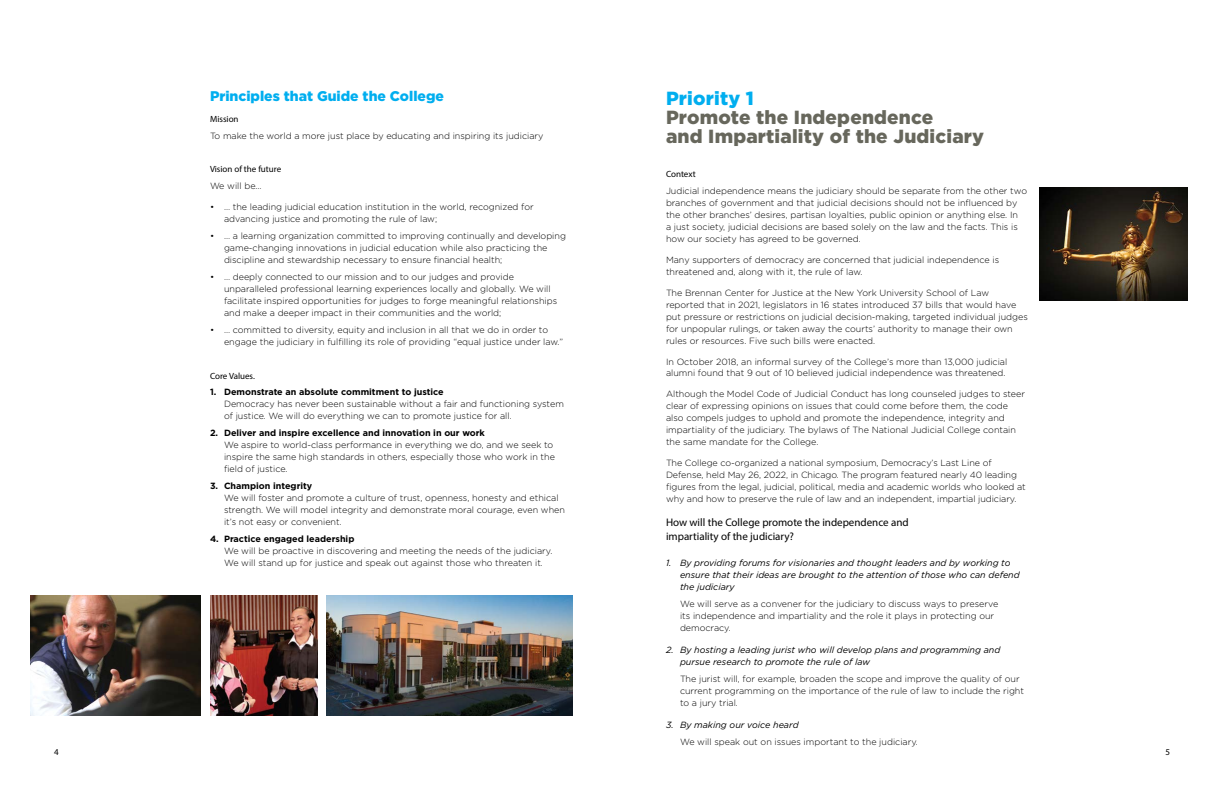
<style>
.page{position:relative;width:1224px;height:792px;background:#fff}
.page>*{position:absolute;margin:0;border:0;box-sizing:border-box;transform-origin:0 0}
.t1{font:900 19px/19px "Gotham";letter-spacing:.01em;color:#67675c}
.t2{font:900 19px "Gotham";letter-spacing:.01em;color:#00aeef}
.t3{font:900 14px "Gotham";color:#00aeef}
.t4{font:11px/14px "Myriad Pro";color:#000}
.t5{font:300 9px/12px "Gotham";color:#000}
.t6{font:italic 9px/12px "Gotham";color:#000}
.t7{font:700 9px "Gotham";color:#000}
.t8{font:9px "Myriad Pro";color:#000}
</style>
<div class="page">
<img style="left:327px;top:595px;width:246px;height:121px">
<img style="left:210px;top:595px;width:107px;height:121px">
<img style="left:31px;top:595px;width:169px;height:121px">
<img style="left:1040px;top:187px;width:148px;height:114px">
<h2 class="t3" style="left:210px;top:87px;width:235px">Principles that Guide the College</h2>
<p class="t8" style="left:210px;top:114px;width:30px">Mission</p>
<p class="t5" style="left:210px;top:129px;width:335px">To make the world a more just place by educating and inspiring its judiciary</p>
<p class="t8" style="left:210px;top:164px;width:73px">Vision of the future</p>
<p class="t5" style="left:210px;top:179px;width:53px">We will be…</p>
<p class="t5" style="left:224px;top:200px;width:311px;text-indent:-14px">• … the leading judicial education institution in the world, recognized for advancing justice and promoting the rule of law;</p>
<p class="t5" style="left:224px;top:229px;width:343px;text-indent:-14px">• … a learning organization committed to improving continually and developing game-changing innovations in judicial education while also practicing the discipline and stewardship necessary to ensure financial health;</p>
<p class="t5" style="left:224px;top:270px;width:335px;text-indent:-14px">• … deeply connected to our mission and to our judges and provide unparalleled professional learning experiences locally and globally. We will facilitate inspired opportunities for judges to forge meaningful relationships and make a deeper impact in their communities and the world;</p>
<p class="t5" style="left:224px;top:323px;width:341px;text-indent:-14px">• … committed to diversity, equity and inclusion in all that we do in order to engage the judiciary in fulfilling its role of providing “equal justice under law.”</p>
<p class="t8" style="left:210px;top:370px;width:46px">Core Values.</p>
<p class="t7" style="left:210px;top:386px;width:235px">1. Demonstrate an absolute commitment to justice</p>
<p class="t5" style="left:224px;top:398px;width:341px">Democracy has never been sustainable without a fair and functioning system of justice. We will do everything we can to promote justice for all.</p>
<p class="t7" style="left:210px;top:427px;width:276px">2. Deliver and inspire excellence and innovation in our work</p>
<p class="t5" style="left:224px;top:439px;width:333px">We aspire to world-class performance in everything we do, and we seek to inspire the same high standards in others, especially those who work in the field of justice.</p>
<p class="t7" style="left:210px;top:480px;width:104px">3. Champion integrity</p>
<p class="t5" style="left:224px;top:492px;width:342px">We will foster and promote a culture of trust, openness, honesty and ethical strength. We will model integrity and demonstrate moral courage, even when it’s not easy or convenient.</p>
<p class="t7" style="left:210px;top:533px;width:146px">4. Practice engaged leadership</p>
<p class="t5" style="left:224px;top:545px;width:330px">We will be proactive in discovering and meeting the needs of the judiciary.<br>We will stand up for justice and speak out against those who threaten it.</p>
<h1 class="t2" style="left:666px;top:85px;width:89px">Priority 1</h1>
<h1 class="t1" style="left:666px;top:108px;width:320px">Promote the Independence<br>and Impartiality of the Judiciary</h1>
<p class="t8" style="left:666px;top:168px;width:31px">Context</p>
<p class="t5" style="left:666px;top:184px;width:363px">Judicial independence means the judiciary should be separate from the other two branches of government and that judicial decisions should not be influenced by the other branches’ desires, partisan loyalties, public opinion or anything else. In<br>a just society, judicial decisions are based solely on the law and the facts. This is how our society has agreed to be governed.</p>
<p class="t5" style="left:666px;top:253px;width:335px">Many supporters of democracy are concerned that judicial independence is threatened and, along with it, the rule of law.</p>
<p class="t5" style="left:666px;top:286px;width:363px">The Brennan Center for Justice at the New York University School of Law reported that in 2021, legislators in 16 states introduced 37 bills that would have put pressure or restrictions on judicial decision-making, targeted individual judges for unpopular rulings, or taken away the courts’ authority to manage their own rules or resources. Five such bills were enacted.</p>
<p class="t5" style="left:666px;top:355px;width:343px">In October 2018, an informal survey of the College’s more than 13,000 judicial alumni found that 9 out of 10 believed judicial independence was threatened.</p>
<p class="t5" style="left:666px;top:388px;width:361px">Although the Model Code of Judicial Conduct has long counseled judges to steer clear of expressing opinions on issues that could come before them, the code also compels judges to uphold and promote the independence, integrity and impartiality of the judiciary. The bylaws of The National Judicial College contain the same mandate for the College.</p>
<p class="t5" style="left:666px;top:457px;width:361px">The College co-organized a national symposium, Democracy’s Last Line of Defense, held May 26, 2022, in Chicago. The program featured nearly 40 leading figures from the legal, judicial, political, media and academic worlds who looked at why and how to preserve the rule of law and an independent, impartial judiciary.</p>
<p class="t4" style="left:666px;top:515px;width:244px">How will the College promote the independence and impartiality of the judiciary?</p>
<p class="t6" style="left:680px;top:556px;width:341px;text-indent:-14px">1. By providing forums for visionaries and thought leaders and by working to ensure that their ideas are brought to the attention of those who can defend the judiciary</p>
<p class="t5" style="left:680px;top:597px;width:320px">We will serve as a convener for the judiciary to discuss ways to preserve its independence and impartiality and the role it plays in protecting our democracy.</p>
<p class="t6" style="left:680px;top:643px;width:322px;text-indent:-14px">2. By hosting a leading jurist who will develop plans and programming and pursue research to promote the rule of law</p>
<p class="t5" style="left:680px;top:672px;width:346px">The jurist will, for example, broaden the scope and improve the quality of our current programming on the importance of the rule of law to include the right to a jury trial.</p>
<p class="t6" style="left:666px;top:718px;width:134px">3. By making our voice heard</p>
<p class="t5" style="left:680px;top:735px;width:239px">We will speak out on issues important to the judiciary.</p>
<p class="t8" style="left:54px;top:746px;width:6px">4</p>
<p class="t8" style="left:1165px;top:746px;width:6px">5</p>
</div>
